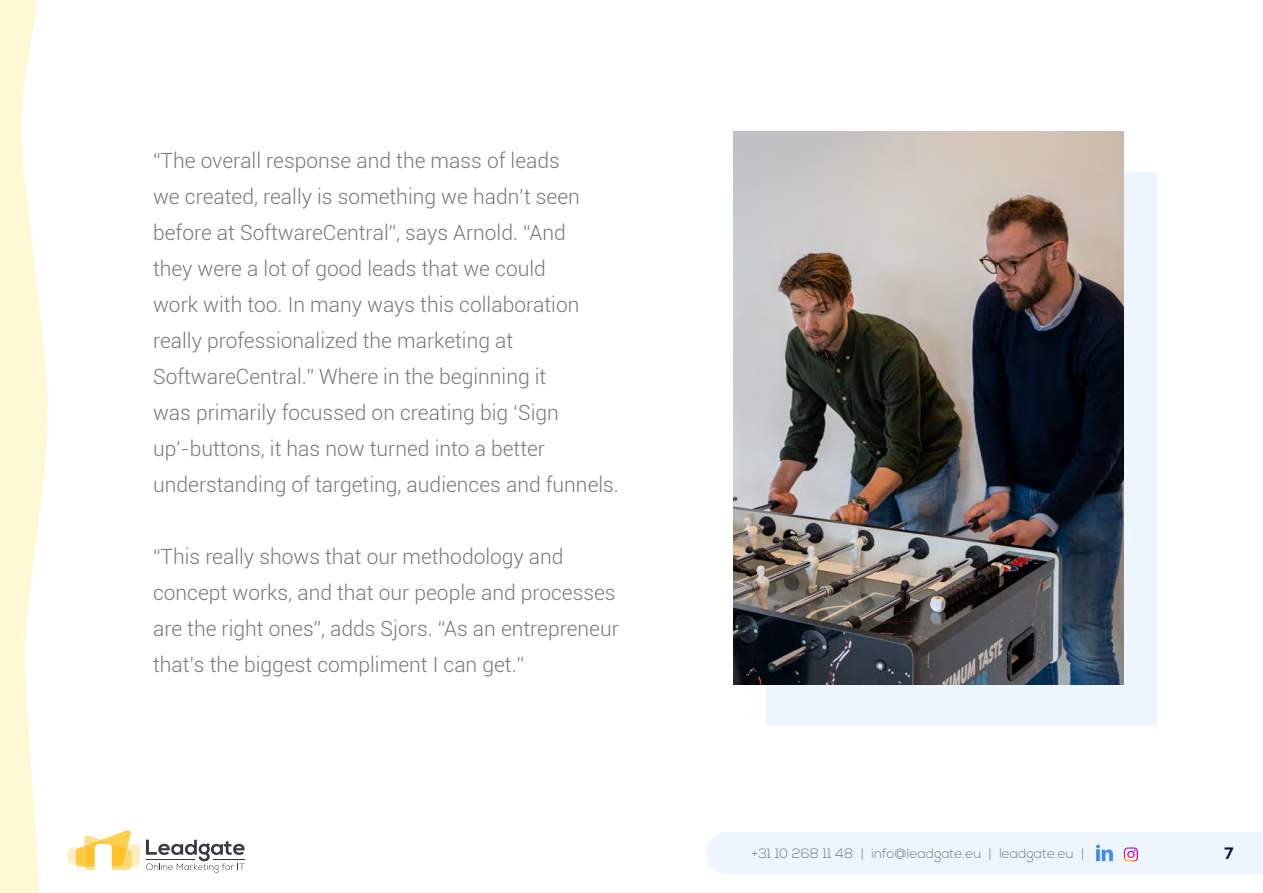
<style>
.page{position:relative;width:1263px;height:893px;background:#fff}
.page>*{position:absolute;margin:0;border:0;box-sizing:border-box;transform-origin:0 0}
.t1{font:300 21px/36px "Roboto";color:#797979}
.t2{font:700 16.5px "Nexa";color:#111336}
.t3{font:300 13.5px "Nexa";color:#797979}
</style>
<div class="page">
<div style="left:766px;top:172px;width:391px;height:553px;background:#edf6ff"></div>
<img style="left:733px;top:132px;width:391px;height:553px">
<svg style="left:0;top:0;width:48px;height:893px"></svg>
<svg style="left:68px;top:830px;width:72px;height:40px"></svg>
<svg style="left:146px;top:840px;width:99px;height:33px"></svg>
<hr style="left:214px;top:859px;width:31px;height:1px;background:#383840">
<hr style="left:146px;top:859px;width:49px;height:1px;background:#383840">
<div style="left:706px;top:832px;width:557px;height:42px;background:#edf6ff"></div>
<p class="t1" style="left:153px;top:142px;width:467px">“The overall response and the mass of leads<br>we created, really is something we hadn’t seen before at SoftwareCentral”, says Arnold. “And<br>they were a lot of good leads that we could<br>work with too. In many ways this collaboration really professionalized the marketing at SoftwareCentral.” Where in the beginning it<br>was primarily focussed on creating big ‘Sign up’-buttons, it has now turned into a better understanding of targeting, audiences and funnels.</p>
<p class="t1" style="left:153px;top:538px;width:467px">“This really shows that our methodology and concept works, and that our people and processes are the right ones”, adds Sjors. “As an entrepreneur that’s the biggest compliment I can get.”</p>
<p class="t3" style="left:751px;top:845px;width:334px">+31 10 268 11 48 | info@leadgate.eu | leadgate.eu |</p>
<p class="t2" style="left:1224px;top:844px;width:11px">7</p>
</div>
